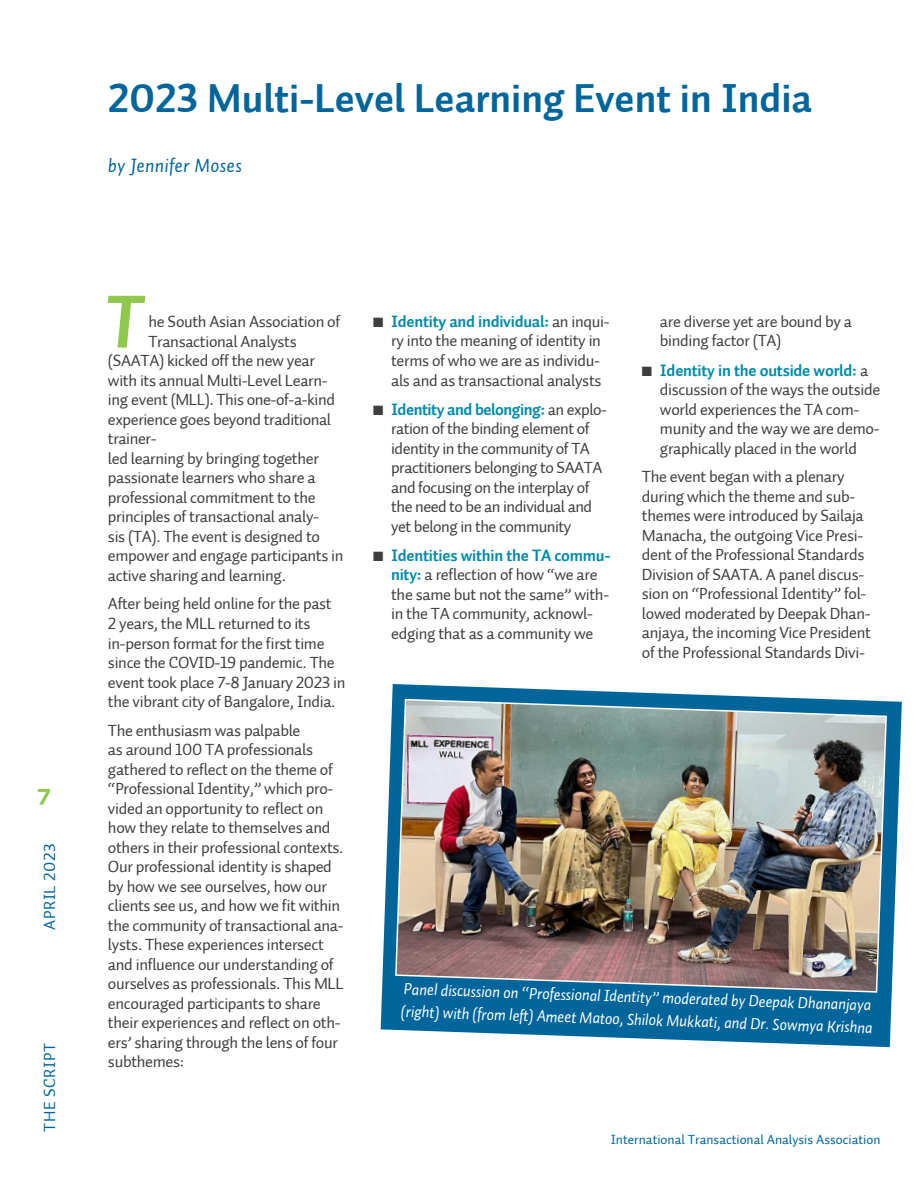
<style>
.page{position:relative;width:918px;height:1188px;background:#fff}
.page>*{position:absolute;margin:0;border:0;box-sizing:border-box;transform-origin:0 0}
.Initial_Cap{font:75px "Auto 1 Bold Italic LF";color:#90c84c}
.HD_1{font:40.5px "Auto 2 Bold LF";color:#00659b}
.t1{font:30px "Auto 3 Bold Sm Cp";color:#90c84c}
.byline{font:19.5px "Auto 1 Italic LF";letter-spacing:.015em;color:#00659b}
.basic_body_text{font:16.5px/19.5px "Auto 2 Regular LF";letter-spacing:-.02em;color:#3e3e3f}
.t2{font:16.5px/22.5px "Auto 1 Italic LF";color:#fff}
.footer_SCRIPT{font:16.5px "Auto 1 Regular LF";letter-spacing:.03em;color:#00659b}
.t3{font:13.5px "Auto 2 Regular LF";color:#00659b}
.s1{font-family:"Auto 2 Bold LF";color:#008ba8}
</style>
<div class="page">
<svg style="left:381px;top:684px;width:521px;height:363px;fill:#00659b"></svg>
<img style="left:394px;top:698px;width:494px;height:295px">
<h3 class="t1" style="left:36px;top:777px;width:17px">7</h3>
<p class="footer_SCRIPT" style="left:39px;top:930px;width:87px;rotate:-90deg">APRIL 2023</p>
<p class="footer_SCRIPT" style="left:39px;top:1132px;width:91px;rotate:-90deg">THE SCRIPT</p>
<p class="HD_1" style="left:108px;top:72px;width:706px">2023 Multi-Level Learning Event in India</p>
<p class="byline" style="left:108px;top:153px;width:136px">by Jennifer Moses</p>
<p class="Initial_Cap" style="left:105px;top:273px;width:38px">T</p>
<p class="basic_body_text" style="left:148px;top:312px;width:193px">he South Asian Association of</p>
<p class="basic_body_text" style="left:148px;top:332px;width:150px">Transactional Analysts</p>
<p class="basic_body_text" style="left:108px;top:351px;width:209px">(SAATA) kicked off the new year</p>
<p class="basic_body_text" style="left:108px;top:371px;width:221px">with its annual Multi-Level Learn-</p>
<p class="basic_body_text" style="left:108px;top:390px;width:229px">ing event (MLL). This one-of-a-kind</p>
<p class="basic_body_text" style="left:108px;top:410px;width:225px">experience goes beyond traditional</p>
<p class="basic_body_text" style="left:108px;top:429px;width:50px">trainer-</p>
<p class="basic_body_text" style="left:108px;top:449px;width:212px">led learning by bringing together</p>
<p class="basic_body_text" style="left:108px;top:468px;width:209px">passionate learners who share a</p>
<p class="basic_body_text" style="left:108px;top:488px;width:209px">professional commitment to the</p>
<p class="basic_body_text" style="left:108px;top:507px;width:213px">principles of transactional analy-</p>
<p class="basic_body_text" style="left:108px;top:527px;width:214px">sis (TA). The event is designed to</p>
<p class="basic_body_text" style="left:108px;top:546px;width:237px">empower and engage participants in</p>
<p class="basic_body_text" style="left:108px;top:566px;width:180px">active sharing and learning.</p>
<p class="basic_body_text" style="left:108px;top:594px;width:239px">After being held online for the past<br>2 years, the MLL returned to its in-person format for the first time since the COVID-19 pandemic. The event took place 7-8 January 2023 in the vibrant city of Bangalore, India.</p>
<p class="basic_body_text" style="left:108px;top:720px;width:237px">The enthusiasm was palpable<br>as around 100 TA professionals gathered to reflect on the theme of “Professional Identity,” which pro&shy;vided an opportunity to reflect on how they relate to themselves and others in their professional contexts.<br>Our professional identity is shaped by how we see ourselves, how our clients see us, and how we fit within the community of transactional ana&shy;lysts. These experiences intersect and influence our understanding of ourselves as professionals. This MLL encouraged participants to share their experiences and reflect on oth&shy;ers’ sharing through the lens of four subthemes:</p>
<p class="basic_body_text" style="left:391px;top:312px;width:220px;text-indent:-18px">■ <span class="s1">Identity and individual:</span> an inqui&shy;ry into the meaning of identity in terms of who we are as individu&shy;als and as transactional analysts</p>
<p class="basic_body_text" style="left:391px;top:399px;width:217px;text-indent:-18px">■ <span class="s1">Identity and belonging:</span> an explo&shy;ration of the binding element of identity in the community of TA practitioners belonging to SAATA and focusing on the interplay of the need to be an individual and yet belong in the community</p>
<p class="basic_body_text" style="left:391px;top:545px;width:221px;text-indent:-18px">■ <span class="s1">Identities within the TA commu&shy;nity:</span> a reflection of how “we are the same but not the same” with&shy;in the TA community, acknowl&shy;edging that as a community we</p>
<p class="basic_body_text" style="left:660px;top:312px;width:194px">are diverse yet are bound by a binding factor (TA)</p>
<p class="basic_body_text" style="left:660px;top:360px;width:222px;text-indent:-18px">■ <span class="s1">Identity in the outside world:</span> a discussion of the ways the outside world experiences the TA com&shy;munity and the way we are demo&shy;graphically placed in the world</p>
<p class="basic_body_text" style="left:642px;top:467px;width:231px">The event began with a plenary during which the theme and sub&shy;themes were introduced by Sailaja Manacha, the outgoing Vice Presi&shy;dent of the Professional Standards Division of SAATA. A panel discus&shy;sion on “Professional Identity” fol&shy;lowed moderated by Deepak Dhan&shy;anjaya, the incoming Vice President of the Professional Standards Divi-</p>
<p class="t2" style="left:402px;top:977px;width:473px;rotate:2deg">Panel discussion on “Professional Identity” moderated by Deepak Dhananjaya (right) with (from left) Ameet Matoo, Shilok Mukkati, and Dr. Sowmya Krishna</p>
<p class="t3" style="left:611px;top:1131px;width:271px">International Transactional Analysis Association</p>
</div>
